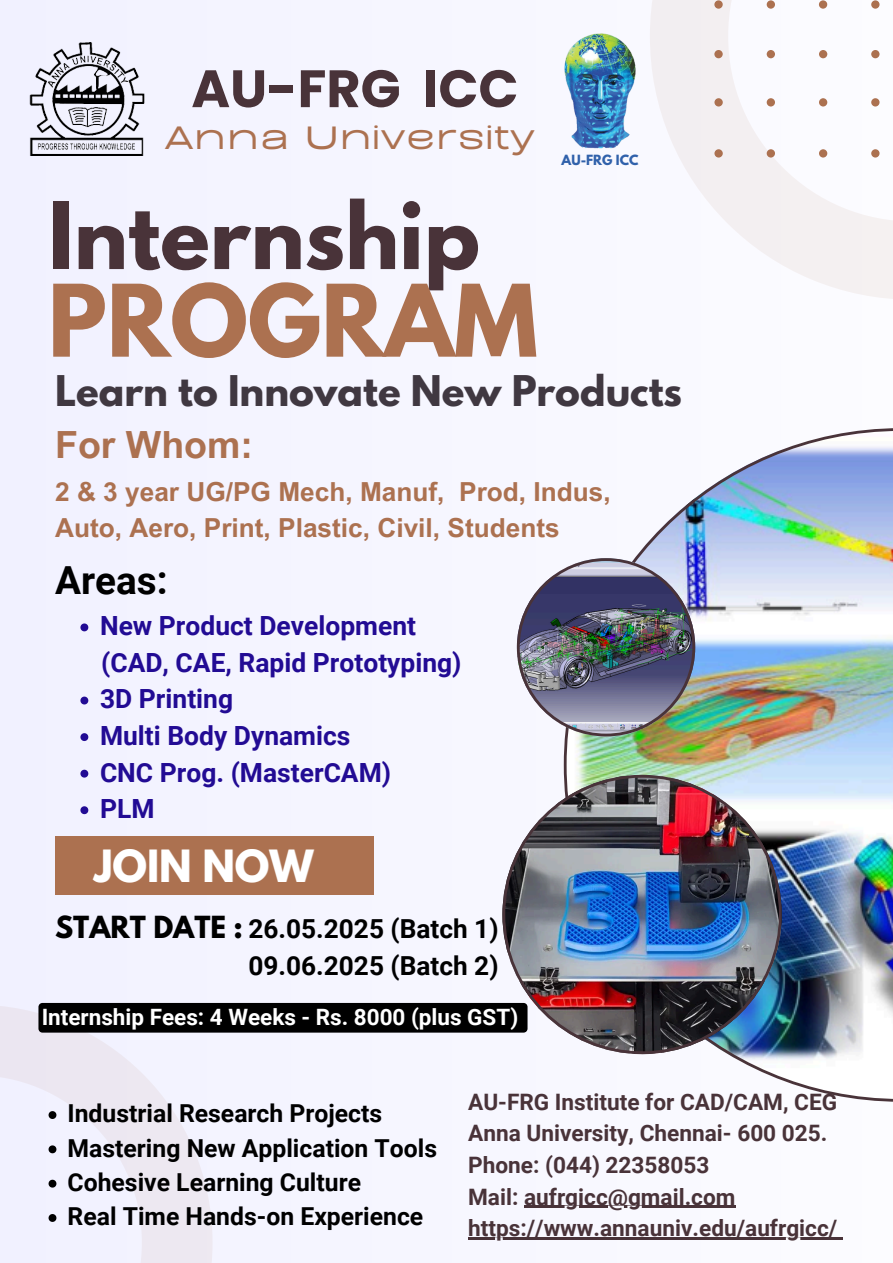
<style>
.page{position:relative;width:893px;height:1263px;background:#fff}
.page>*{position:absolute;margin:0;border:0;box-sizing:border-box;transform-origin:0 0}
.t1{font:700 88.5px "League Spartan";color:#ac7150}
.t2{font:700 81.9px "League Spartan";color:#493339}
.t3{font:700 52.5px "Poppins";color:#493339}
.t4{font:700 39.3px "League Spartan";color:#fff}
.t5{font:700 38.7px "Roboto";color:#000}
.t6{font:700 37.5px "League Spartan";color:#403841}
.t7{font:700 37.5px "BD Sans";color:#ac7150}
.t8{font:700 37.5px "Arial MT Pro";color:#ac7150}
.t9{font:700 26.4px "Roboto";color:#220b94}
.t10{font:700 26.25px/36.5px "Arial MT Pro";color:#ac7150}
.t11{font:700 26.17px "Roboto";color:#000}
.t12{font:700 24.75px "Roboto";color:#000}
.t13{font:700 22.65px "Roboto";color:#493339}
.t14{font:700 22.5px "Roboto";color:#fff}
.t15{font:700 12.52px "League Spartan";color:#3061ab}
.s1{font-family:"League Spartan";font-size:27px}
</style>
<div class="page">
<div style="left:0;top:0;width:892px;height:1262px;background:#f5f5ff"></div>
<img style="left:564px;top:428px;width:329px;height:674px">
<img style="left:517px;top:558px;width:178px;height:178px">
<img style="left:502px;top:775px;width:279px;height:279px">
<svg style="left:0;top:1006px;width:212px;height:257px"></svg>
<svg style="left:650px;top:0;width:243px;height:299px"></svg>
<img style="left:564px;top:33px;width:72px;height:116px">
<img style="left:29px;top:42px;width:116px;height:114px">
<div style="left:55px;top:836px;width:318px;height:59px;background:#ac7150"></div>
<svg style="left:80px;top:623px;width:8px;height:8px"></svg>
<svg style="left:80px;top:697px;width:8px;height:7px"></svg>
<svg style="left:80px;top:733px;width:8px;height:8px"></svg>
<svg style="left:80px;top:770px;width:8px;height:7px"></svg>
<svg style="left:80px;top:806px;width:8px;height:8px"></svg>
<div style="left:38px;top:1003px;width:489px;height:29px;background:#000"></div>
<hr style="left:524px;top:1206px;width:211px;height:2px;background:#493339">
<hr style="left:468px;top:1237px;width:369px;height:3px;background:#493339">
<svg style="left:837px;top:1237px;width:6px;height:3px"></svg>
<svg style="left:49px;top:1111px;width:7px;height:8px"></svg>
<svg style="left:49px;top:1145px;width:7px;height:8px"></svg>
<svg style="left:49px;top:1180px;width:7px;height:7px"></svg>
<svg style="left:49px;top:1214px;width:7px;height:8px"></svg>
<p class="t3" style="left:191px;top:52px;width:328px">AU-FRG ICC</p>
<h3 class="t7" style="left:165px;top:110px;width:372px">Anna University</h3>
<h5 class="t2" style="left:48px;top:195px;width:433px">Internship</h5>
<h2 class="t1" style="left:48px;top:277px;width:491px">PROGRAM</h2>
<p class="t15" style="left:561px;top:153px;width:79px">AU-FRG ICC</p>
<h5 class="t6" style="left:55px;top:372px;width:628px">Learn to Innovate New Products</h5>
<p class="t8" style="left:55px;top:431px;width:199px">For Whom:</p>
<p class="t10" style="left:55px;top:477px;width:557px">2 &amp; 3 year UG/PG Mech, Manuf, Prod, Indus,<br>Auto, Aero, Print, Plastic, Civil, Students</p>
<p class="t5" style="left:55px;top:558px;width:114px">Areas:</p>
<h5 class="t9" style="left:100px;top:611px;width:317px">New Product Development</h5>
<p class="t9" style="left:101px;top:647px;width:362px">(CAD, CAE, Rapid Prototyping)</p>
<p class="t9" style="left:100px;top:684px;width:135px">3D Printing</p>
<p class="t9" style="left:100px;top:720px;width:252px">Multi Body Dynamics</p>
<p class="t9" style="left:100px;top:757px;width:293px">CNC Prog. (MasterCAM)</p>
<p class="t9" style="left:100px;top:794px;width:56px">PLM</p>
<h1 class="t4" style="left:94px;top:846px;width:221px">JOIN NOW</h1>
<p class="t11" style="left:55px;top:914px;width:445px"><span class="s1">START DATE :</span> 26.05.2025 (Batch 1)</p>
<p class="t11" style="left:248px;top:950px;width:251px">09.06.2025 (Batch 2)</p>
<p class="t14" style="left:42px;top:1004px;width:478px">Internship Fees: 4 Weeks - Rs. 8000 (plus GST)</p>
<p class="t12" style="left:68px;top:1099px;width:316px">Industrial Research Projects</p>
<p class="t12" style="left:68px;top:1134px;width:371px">Mastering New Application Tools</p>
<p class="t12" style="left:68px;top:1168px;width:295px">Cohesive Learning Culture</p>
<p class="t12" style="left:68px;top:1202px;width:357px">Real Time Hands-on Experience</p>
<p class="t13" style="left:468px;top:1088px;width:370px">AU-FRG Institute for CAD/CAM, CEG</p>
<p class="t13" style="left:468px;top:1120px;width:361px">Anna University, Chennai- 600 025.</p>
<h4 class="t13" style="left:468px;top:1152px;width:243px">Phone: (044) 22358053</h4>
<h6 class="t13" style="left:468px;top:1184px;width:269px">Mail: aufrgicc@gmail.com</h6>
<p class="t13" style="left:468px;top:1215px;width:371px">https://www.annauniv.edu/aufrgicc/</p>
</div>
